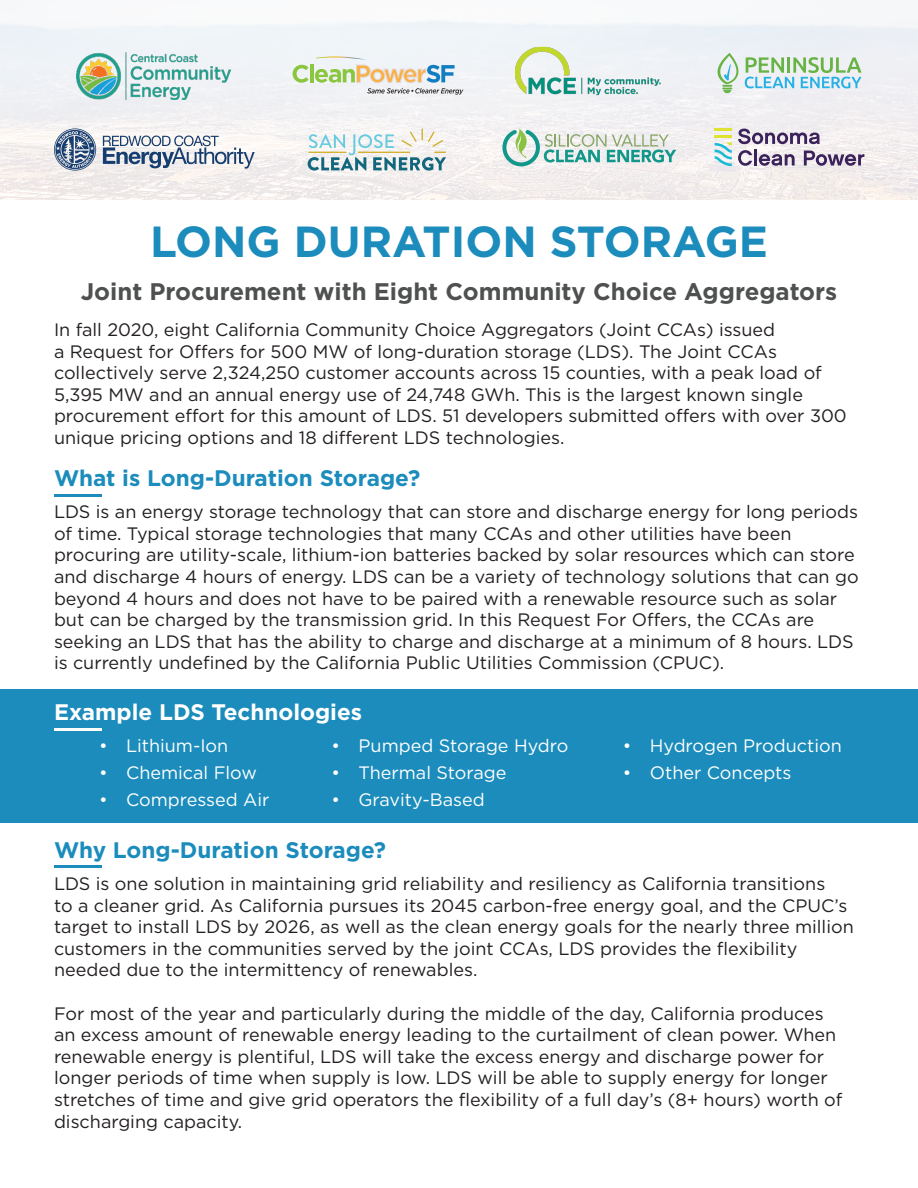
<style>
.page{position:relative;width:918px;height:1188px;background:#fff}
.page>*{position:absolute;margin:0;border:0;box-sizing:border-box;transform-origin:0 0}
.t1{font:700 43.5px "Gotham";color:#1b8cbc}
.t2{font:700 24px "Gotham";color:#4f5151}
.t3{font:700 22.5px "Gotham";color:#1b8cbc}
.t4{font:700 22.5px "Gotham";color:#fff}
.t5{font:18px/21.6px "Gotham";color:#231f20}
.t6{font:18px "Gotham";color:#fff}
</style>
<div class="page">
<div style="left:0;top:689px;width:918px;height:133px;background:#1b8cbc"></div>
<hr style="left:54px;top:494px;width:48px;height:2px;background:#1b8cbc">
<hr style="left:54px;top:728px;width:48px;height:3px;background:#fff">
<hr style="left:54px;top:866px;width:48px;height:2px;background:#1b8cbc">
<div style="left:0;top:0;width:918px;height:200px;background:linear-gradient(to right,#f3f3f5,#f1f0f2)"></div>
<img style="left:76px;top:53px;width:154px;height:46px">
<img style="left:514px;top:46px;width:150px;height:50px">
<svg style="left:103px;top:136px;width:152px;height:33px"></svg>
<svg style="left:54px;top:128px;width:42px;height:43px;background:#8b9bb2"></svg>
<svg style="left:308px;top:128px;width:138px;height:43px"></svg>
<svg style="left:502px;top:128px;width:174px;height:44px"></svg>
<svg style="left:745px;top:57px;width:117px;height:31px"></svg>
<svg style="left:718px;top:53px;width:20px;height:40px"></svg>
<svg style="left:738px;top:129px;width:82px;height:15px"></svg>
<svg style="left:738px;top:150px;width:14px;height:16px"></svg>
<hr style="left:754px;top:149px;width:3px;height:17px;background:#3c225b">
<svg style="left:759px;top:154px;width:36px;height:12px"></svg>
<svg style="left:804px;top:151px;width:60px;height:15px"></svg>
<hr style="left:715px;top:135px;width:17px;height:3px;background:#dee230">
<hr style="left:715px;top:128px;width:17px;height:3px;background:#dee230">
<svg style="left:715px;top:143px;width:17px;height:23px"></svg>
<svg style="left:293px;top:65px;width:16px;height:18px"></svg>
<hr style="left:310px;top:64px;width:4px;height:18px;background:#8bc640">
<svg style="left:315px;top:55px;width:148px;height:40px"></svg>
<p class="t1" style="left:150px;top:213px;width:619px">LONG DURATION STORAGE</p>
<p class="t2" style="left:81px;top:275px;width:758px">Joint Procurement with Eight Community Choice Aggregators</p>
<p class="t5" style="left:54px;top:318px;width:794px">In fall 2020, eight California Community Choice Aggregators (Joint CCAs) issued<br>a Request for Offers for 500 MW of long-duration storage (LDS). The Joint CCAs collectively serve 2,324,250 customer accounts across 15 counties, with a peak load of 5,395 MW and an annual energy use of 24,748 GWh. This is the largest known single procurement effort for this amount of LDS. 51 developers submitted offers with over 300 unique pricing options and 18 different LDS technologies.</p>
<p class="t3" style="left:54px;top:463px;width:368px">What is Long-Duration Storage?</p>
<p class="t5" style="left:54px;top:501px;width:806px">LDS is an energy storage technology that can store and discharge energy for long periods of time. Typical storage technologies that many CCAs and other utilities have been procuring are utility-scale, lithium-ion batteries backed by solar resources which can store and discharge 4 hours of energy. LDS can be a variety of technology solutions that can go beyond 4 hours and does not have to be paired with a renewable resource such as solar but can be charged by the transmission grid. In this Request For Offers, the CCAs are seeking an LDS that has the ability to charge and discharge at a minimum of 8 hours. LDS is currently undefined by the California Public Utilities Commission (CPUC).</p>
<p class="t4" style="left:54px;top:697px;width:310px">Example LDS Technologies</p>
<p class="t6" style="left:99px;top:734px;width:131px">• Lithium-Ion</p>
<p class="t6" style="left:99px;top:761px;width:159px">• Chemical Flow</p>
<p class="t6" style="left:99px;top:788px;width:172px">• Compressed Air</p>
<p class="t6" style="left:332px;top:734px;width:238px">• Pumped Storage Hydro</p>
<p class="t6" style="left:332px;top:761px;width:176px">• Thermal Storage</p>
<p class="t6" style="left:332px;top:788px;width:155px">• Gravity-Based</p>
<p class="t3" style="left:54px;top:835px;width:334px">Why Long-Duration Storage?</p>
<p class="t5" style="left:54px;top:872px;width:801px">LDS is one solution in maintaining grid reliability and resiliency as California transitions<br>to a cleaner grid. As California pursues its 2045 carbon-free energy goal, and the CPUC’s target to install LDS by 2026, as well as the clean energy goals for the nearly three million customers in the communities served by the joint CCAs, LDS provides the flexibility needed due to the intermittency of renewables.</p>
<p class="t5" style="left:54px;top:1002px;width:790px">For most of the year and particularly during the middle of the day, California produces an excess amount of renewable energy leading to the curtailment of clean power. When renewable energy is plentiful, LDS will take the excess energy and discharge power for longer periods of time when supply is low. LDS will be able to supply energy for longer stretches of time and give grid operators the flexibility of a full day’s (8+ hours) worth of discharging capacity.</p>
<p class="t6" style="left:623px;top:734px;width:221px">• Hydrogen Production</p>
<p class="t6" style="left:623px;top:761px;width:170px">• Other Concepts</p>
</div>
